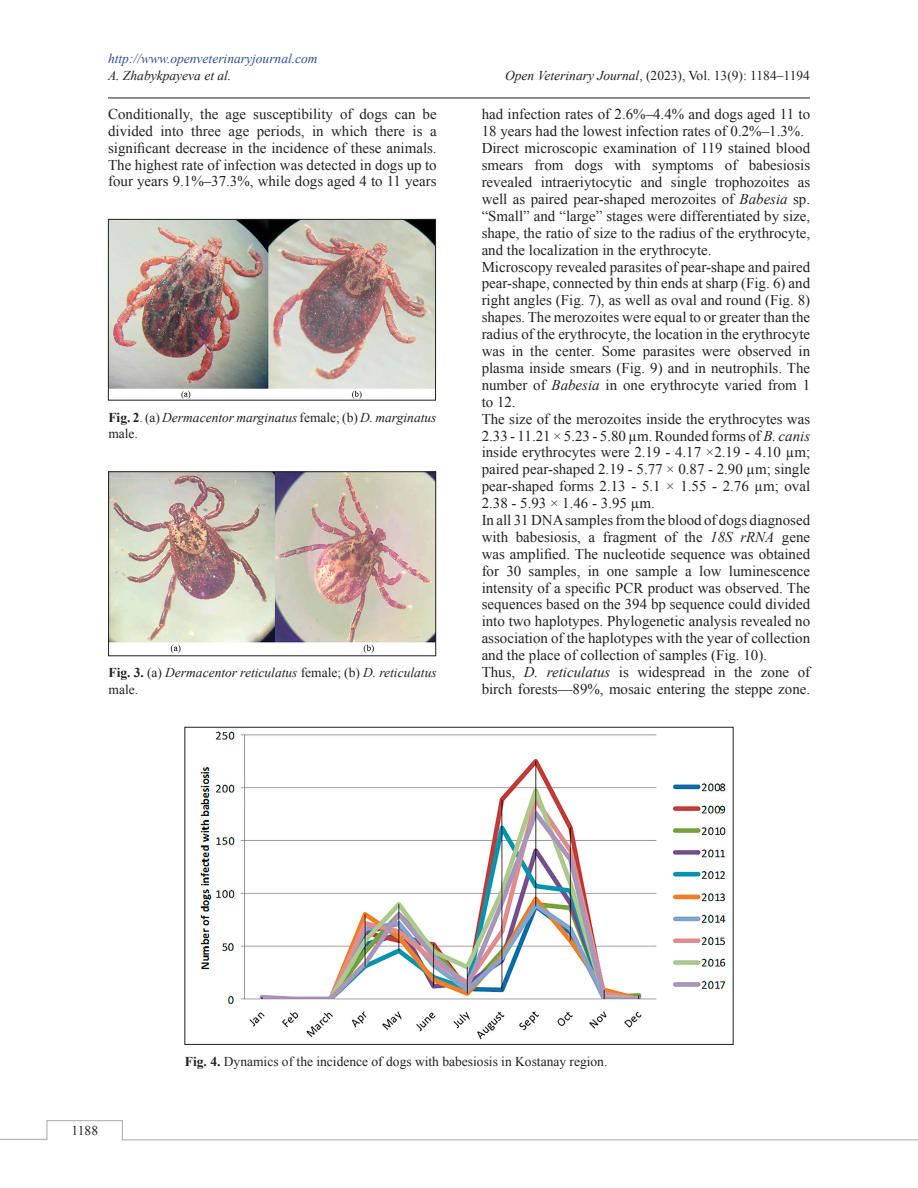
<style>
.page{position:relative;width:918px;height:1188px;background:#fff}
.page>*{position:absolute;margin:0;border:0;box-sizing:border-box;transform-origin:0 0}
.Para{font:15px/17px "Times New Roman";color:#231f20;text-align:justify}
.Fig_Caption{font:italic 13.5px/16.2px "Times New Roman";color:#231f20}
.Fig_Caption-2{font:13.5px "Times New Roman";color:#231f20}
.t1{font:italic 13.5px "Times New Roman";color:#304d94}
.s1{font-style:italic}
.s2{font-weight:700;font-style:normal}
.s3{font-style:normal}
.s4{font-weight:700}
</style>
<div class="page">
<hr style="left:108px;top:98px;width:702px;height:1px;background:#231f20">
<svg style="left:0;top:1120px;width:918px;height:21px"></svg>
<img style="left:110px;top:221px;width:324px;height:178px">
<div style="left:108px;top:219px;width:328px;height:182px;border:1px solid #231f20"></div>
<img style="left:110px;top:473px;width:324px;height:180px">
<div style="left:108px;top:471px;width:328px;height:185px;border:1px solid #231f20"></div>
<img style="left:200px;top:731px;width:526px;height:309px">
<p class="t1" style="left:108px;top:50px;width:211px">http://www.openveterinaryjournal.com</p>
<p class="Fig_Caption" style="left:108px;top:67px;width:125px">A. Zhabykpayeva et al.</p>
<p class="Fig_Caption-2" style="left:505px;top:66px;width:306px"><span class="s1">Open Veterinary Journal</span>, (2023), Vol. 13(9): 1184–1194</p>
<p class="Para" style="left:108px;top:106px;width:330px">Conditionally, the age susceptibility of dogs can be divided into three age periods, in which there is a significant decrease in the incidence of these animals.<br>The highest rate of infection was detected in dogs up to four years 9.1%–37.3%, while dogs aged 4 to 11 years</p>
<p class="Para" style="left:482px;top:106px;width:330px">had infection rates of 2.6%–4.4% and dogs aged 11 to<br>18 years had the lowest infection rates of 0.2%–1.3%.</p>
<p class="Para" style="left:482px;top:140px;width:330px">Direct microscopic examination of 119 stained blood smears from dogs with symptoms of babesiosis revealed intraeriytocytic and single trophozoites as well as paired pear-shaped merozoites of <span class="s1">Babesia</span> sp. “Small” and “large” stages were differentiated by size, shape, the ratio of size to the radius of the erythrocyte, and the localization in the erythrocyte.</p>
<p class="Para" style="left:482px;top:258px;width:330px">Microscopy revealed parasites of pear-shape and paired pear-shape, connected by thin ends at sharp (Fig. 6) and right angles (Fig. 7), as well as oval and round (Fig. 8) shapes. The merozoites were equal to or greater than the radius of the erythrocyte, the location in the erythrocyte was in the center. Some parasites were observed in plasma inside smears (Fig. 9) and in neutrophils. The number of <span class="s1">Babesia</span> in one erythrocyte varied from 1 to 12.</p>
<p class="Para" style="left:482px;top:410px;width:330px">The size of the merozoites inside the erythrocytes was 2.33 - 11.21 × 5.23 - 5.80 µm. Rounded forms of <span class="s1">B. canis </span>inside erythrocytes were 2.19 - 4.17 ×2.19 - 4.10 µm; paired pear-shaped 2.19 - 5.77 × 0.87 - 2.90 µm; single pear-shaped forms 2.13 - 5.1 × 1.55 - 2.76 µm; oval 2.38 - 5.93 × 1.46 - 3.95 µm.</p>
<p class="Para" style="left:482px;top:511px;width:330px">In all 31 DNA samples from the blood of dogs diagnosed with babesiosis, a fragment of the <span class="s1">18S rRNA</span> gene was amplified. The nucleotide sequence was obtained for 30 samples, in one sample a low luminescence intensity of a specific PCR product was observed. The sequences based on the 394 bp sequence could divided into two haplotypes. Phylogenetic analysis revealed no association of the haplotypes with the year of collection and the place of collection of samples (Fig. 10).</p>
<p class="Para" style="left:482px;top:663px;width:330px">Thus, <span class="s1">D. reticulatus</span> is widespread in the zone of birch forests—89%, mosaic entering the steppe zone.</p>
<p class="Fig_Caption" style="left:108px;top:409px;width:330px"><span class="s2">Fig. 2</span><span class="s3">. (a)</span> Dermacentor marginatus <span class="s3">female; (b)</span> D. marginatus <span class="s3">male.</span></p>
<p class="Fig_Caption" style="left:109px;top:664px;width:330px"><span class="s2">Fig. 3.</span> <span class="s3">(a)</span> Dermacentor reticulatus <span class="s3">female; (b)</span> D. reticulatus <span class="s3">male.</span></p>
<p class="Fig_Caption-2" style="left:72px;top:1121px;width:28px">1188</p>
<p class="Fig_Caption-2" style="left:185px;top:1053px;width:424px"><span class="s4">Fig. 4.</span> Dynamics of the incidence of dogs with babesiosis in Kostanay region.</p>
</div>
